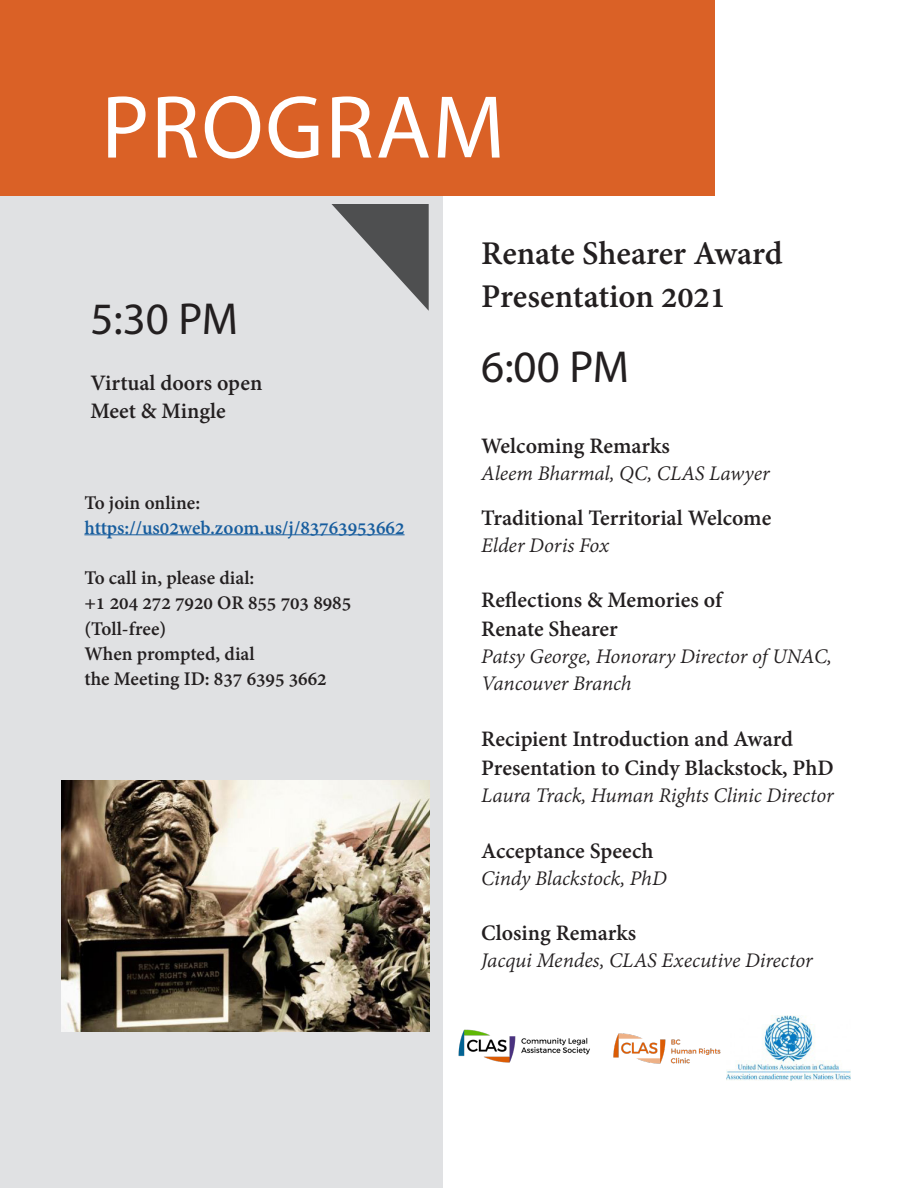
<style>
.page{position:relative;width:918px;height:1188px;background:#fff}
.page>*{position:absolute;margin:0;border:0;box-sizing:border-box;transform-origin:0 0}
.t1{font:90px "Myriad Pro";letter-spacing:.02em;color:#fff}
.t2{font:45px "Myriad Pro";letter-spacing:-.005em;color:#231f20}
.t3{font:700 36px/43.2px "Adobe Devanagari";color:#231f20}
.t4{font:700 24px/28.8px "Adobe Devanagari";color:#231f20}
.t5{font:italic 22.5px/27px "Adobe Devanagari";letter-spacing:-.01em;color:#231f20}
.t6{font:700 21px "Adobe Devanagari";color:#231f20}
.t7{font:700 21px "Adobe Devanagari";color:#175d9e}
</style>
<div class="page">
<div style="left:0;top:69px;width:443px;height:1119px;background:#e0e1e3"></div>
<div style="left:0;top:0;width:715px;height:195px;background:#da6126"></div>
<svg style="left:331px;top:204px;width:98px;height:107px"></svg>
<img style="left:62px;top:780px;width:367px;height:252px">
<hr style="left:84px;top:535px;width:321px;height:1px;background:#175d9e">
<img style="left:458px;top:1029px;width:132px;height:34px">
<img style="left:613px;top:1033px;width:108px;height:31px">
<img style="left:726px;top:1016px;width:124px;height:64px">
<p class="t1" style="left:101px;top:72px;width:405px">PROGRAM</p>
<p class="t2" style="left:90px;top:291px;width:149px">5:30 PM</p>
<p class="t4" style="left:90px;top:371px;width:173px">Virtual doors open</p>
<p class="t4" style="left:90px;top:399px;width:137px">Meet &amp; Mingle</p>
<p class="t6" style="left:84px;top:490px;width:117px">To join online:</p>
<p class="t7" style="left:84px;top:516px;width:322px">https://us02web.zoom.us/j/83763953662</p>
<p class="t6" style="left:84px;top:566px;width:171px">To call in, please dial:</p>
<p class="t6" style="left:84px;top:591px;width:268px">+1 204 272 7920 OR 855 703 8985</p>
<p class="t6" style="left:84px;top:616px;width:83px">(Toll-free)</p>
<p class="t6" style="left:84px;top:642px;width:172px">When prompted, dial</p>
<p class="t6" style="left:84px;top:667px;width:244px">the Meeting ID: 837 6395 3662</p>
<p class="t3" style="left:481px;top:236px;width:303px">Renate Shearer Award<br>Presentation 2021</p>
<p class="t2" style="left:481px;top:339px;width:149px">6:00 PM</p>
<p class="t4" style="left:481px;top:433px;width:190px">Welcoming Remarks</p>
<p class="t5" style="left:481px;top:461px;width:290px">Aleem Bharmal, QC, CLAS Lawyer</p>
<p class="t4" style="left:481px;top:505px;width:292px">Traditional Territorial Welcome</p>
<p class="t5" style="left:481px;top:533px;width:129px">Elder Doris Fox</p>
<p class="t4" style="left:481px;top:588px;width:242px">Reflections &amp; Memories of</p>
<p class="t4" style="left:481px;top:617px;width:138px">Renate Shearer</p>
<p class="t5" style="left:481px;top:645px;width:352px">Patsy George, Honorary Director of UNAC,<br>Vancouver Branch</p>
<p class="t4" style="left:481px;top:727px;width:354px">Recipient Introduction and Award<br>Presentation to Cindy Blackstock, PhD</p>
<p class="t5" style="left:481px;top:783px;width:354px">Laura Track, Human Rights Clinic Director</p>
<p class="t4" style="left:481px;top:838px;width:174px">Acceptance Speech</p>
<p class="t5" style="left:481px;top:866px;width:187px">Cindy Blackstock, PhD</p>
<p class="t4" style="left:481px;top:921px;width:156px">Closing Remarks</p>
<p class="t5" style="left:481px;top:949px;width:333px">Jacqui Mendes, CLAS Executive Director</p>
</div>
